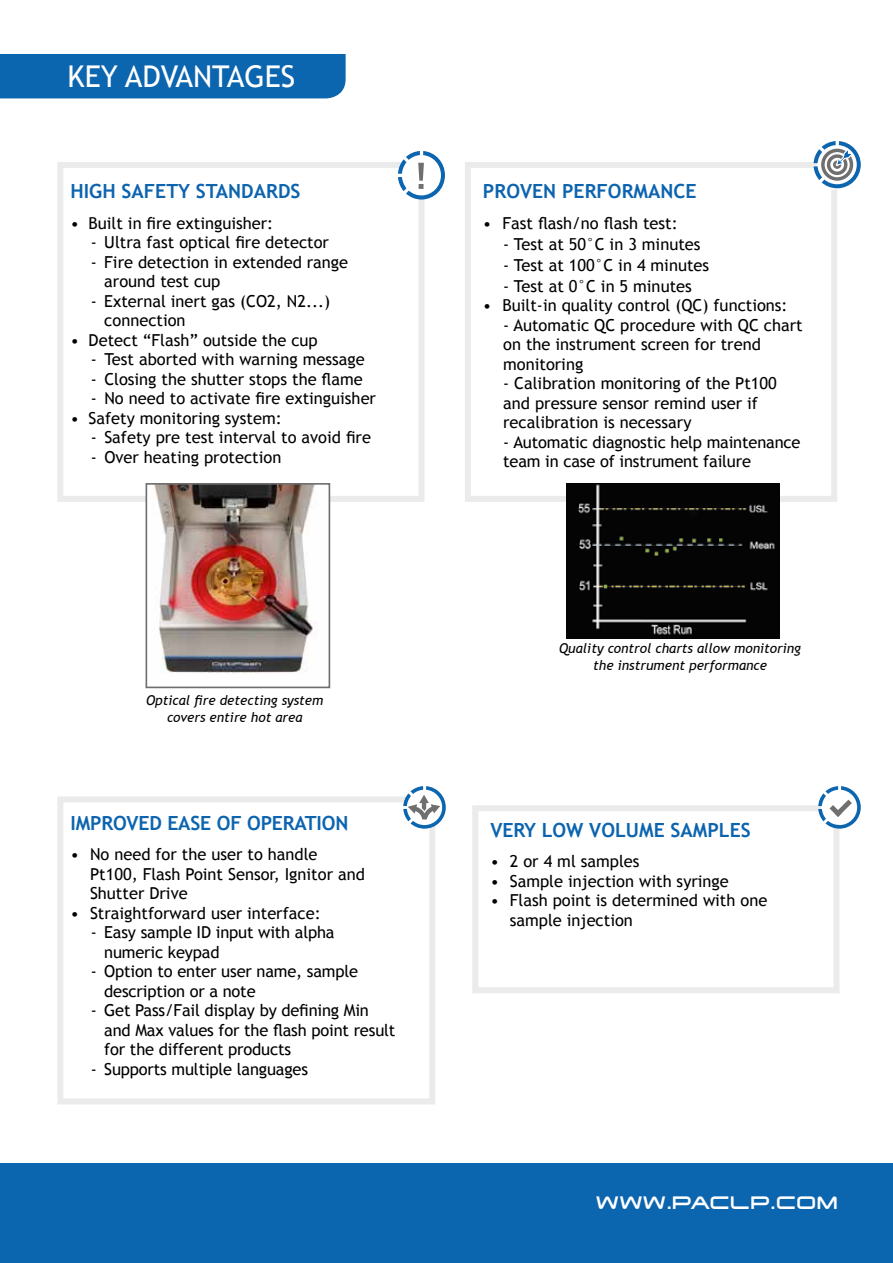
<style>
.page{position:relative;width:893px;height:1263px;background:#fff}
.page>*{position:absolute;margin:0;border:0;box-sizing:border-box;transform-origin:0 0}
.t1{font:30px "Trebuchet MS";color:#fff}
.t2{font:700 19.5px "Trebuchet MS";color:#0c64af}
.t3{font:18px "Tachyon";letter-spacing:.025em;color:#fff}
.t4{font:16.5px/19.5px "Trebuchet MS";color:#000}
.t5{font:italic 13.5px/16.2px "Trebuchet MS";color:#000;text-align:center}
</style>
<div class="page">
<div style="left:0;top:54px;width:346px;height:44px;background:#0c65af"></div>
<div style="left:0;top:1164px;width:893px;height:99px;background:#0c65af"></div>
<div style="left:57px;top:796px;width:378px;height:308px;border:6px solid #ebebeb"></div>
<div style="left:57px;top:162px;width:367px;height:340px;border:6px solid #ebebeb"></div>
<img style="left:149px;top:486px;width:178px;height:187px">
<div style="left:146px;top:483px;width:184px;height:205px;border:2px solid #706f6f"></div>
<div style="left:472px;top:805px;width:367px;height:188px;border:6px solid #ebebeb"></div>
<svg style="left:818px;top:786px;width:43px;height:43px"></svg>
<div style="left:465px;top:162px;width:372px;height:340px;border:6px solid #ebebeb"></div>
<svg style="left:403px;top:786px;width:43px;height:43px"></svg>
<img style="left:566px;top:483px;width:214px;height:155px">
<svg style="left:816px;top:150px;width:35px;height:40px"></svg>
<svg style="left:814px;top:141px;width:47px;height:47px"></svg>
<svg style="left:398px;top:151px;width:47px;height:49px"></svg>
<h1 class="t1" style="left:67px;top:59px;width:229px">KEY ADVANTAGES</h1>
<p class="t2" style="left:71px;top:179px;width:231px">HIGH SAFETY STANDARDS</p>
<p class="t4" style="left:71px;top:213px;width:204px">• Built in fi re extinguisher:</p>
<p class="t4" style="left:91px;top:233px;width:240px">- Ultra fast optical fi re detector</p>
<p class="t4" style="left:104px;top:252px;width:245px;text-indent:-13px">- Fire detection in extended range around test cup</p>
<p class="t4" style="left:104px;top:291px;width:227px;text-indent:-13px">- External inert gas (CO2, N2...) connection</p>
<p class="t4" style="left:71px;top:330px;width:249px">• Detect “Flash” outside the cup</p>
<p class="t4" style="left:91px;top:350px;width:275px">- Test aborted with warning message</p>
<p class="t4" style="left:91px;top:369px;width:274px">- Closing the shutter stops the flame</p>
<p class="t4" style="left:91px;top:389px;width:287px">- No need to activate fi re extinguisher</p>
<p class="t4" style="left:71px;top:408px;width:213px">• Safety monitoring system:</p>
<p class="t4" style="left:91px;top:428px;width:282px">- Safety pre test interval to avoid fi re</p>
<p class="t4" style="left:91px;top:448px;width:192px">- Over heating protection</p>
<p class="t5" style="left:146px;top:693px;width:179px">Optical fire detecting system covers entire hot area</p>
<p class="t2" style="left:71px;top:811px;width:279px">IMPROVED EASE OF OPERATION</p>
<p class="t4" style="left:90px;top:845px;width:276px;text-indent:-20px">• No need for the user to handle<br>Pt100, Flash Point Sensor, Ignitor and<br>Shutter Drive</p>
<p class="t4" style="left:71px;top:903px;width:252px">• Straightforward user interface:</p>
<p class="t4" style="left:104px;top:923px;width:232px;text-indent:-13px">- Easy sample ID input with alpha numeric keypad</p>
<p class="t4" style="left:104px;top:962px;width:255px;text-indent:-13px">- Option to enter user name, sample description or a note</p>
<p class="t4" style="left:104px;top:1001px;width:293px;text-indent:-13px">- Get Pass/Fail display by defi ning Min and Max values for the flash point result for the different products</p>
<p class="t4" style="left:91px;top:1059px;width:219px">- Supports multiple languages</p>
<p class="t2" style="left:483px;top:179px;width:215px">PROVEN PERFORMANCE</p>
<p class="t4" style="left:483px;top:213px;width:196px">• Fast flash/no flash test:</p>
<p class="t4" style="left:503px;top:234px;width:199px">- Test at 50°C in 3 minutes</p>
<p class="t4" style="left:503px;top:255px;width:207px">- Test at 100°C in 4 minutes</p>
<p class="t4" style="left:503px;top:276px;width:190px">- Test at 0°C in 5 minutes</p>
<p class="t4" style="left:483px;top:296px;width:306px">• Built-in quality control (QC) functions:</p>
<p class="t4" style="left:503px;top:315px;width:301px">- Automatic QC procedure with QC chart on the instrument screen for trend monitoring</p>
<p class="t4" style="left:503px;top:374px;width:275px">- Calibration monitoring of the Pt100 and pressure sensor remind user if recalibration is necessary</p>
<p class="t4" style="left:503px;top:432px;width:299px">- Automatic diagnostic help maintenance team in case of instrument failure</p>
<p class="t5" style="left:559px;top:641px;width:243px">Quality control charts allow monitoring the instrument performance</p>
<p class="t2" style="left:490px;top:818px;width:262px">VERY LOW VOLUME SAMPLES</p>
<p class="t4" style="left:490px;top:852px;width:151px">• 2 or 4 ml samples</p>
<p class="t4" style="left:490px;top:871px;width:240px">• Sample injection with syringe</p>
<p class="t4" style="left:510px;top:891px;width:259px;text-indent:-20px">• Flash point is determined with one sample injection</p>
<p class="t3" style="left:596px;top:1191px;width:243px">WWW.PACLP.COM</p>
</div>
